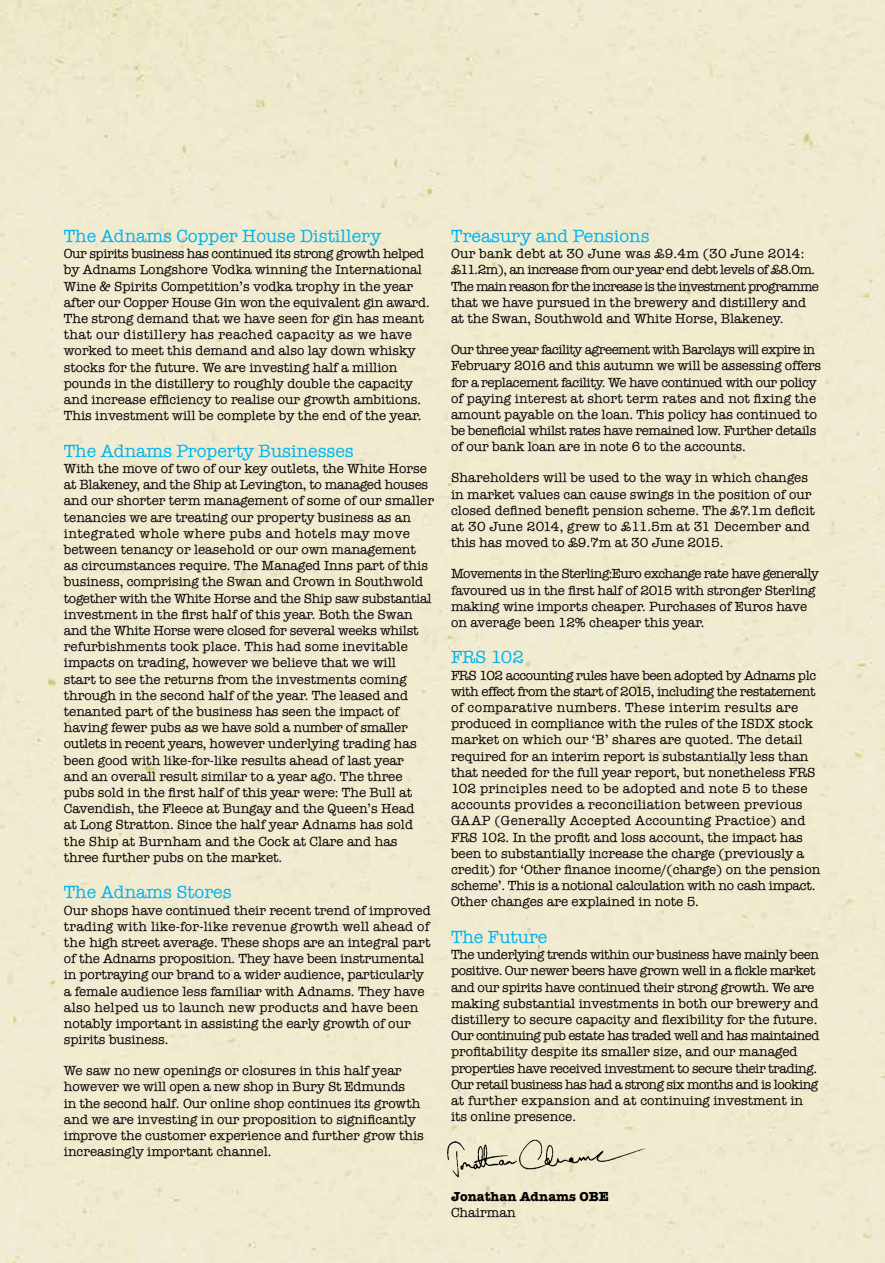
<style>
.page{position:relative;width:885px;height:1263px;background:#fff}
.page>*{position:absolute;margin:0;border:0;box-sizing:border-box;transform-origin:0 0}
.t1{font:18px "American Typewriter";color:#00b3f0}
.t2{font:13.5px/16.2px "American Typewriter";color:#000}
.t3{font:13.5px/16.2px "American Typewriter";letter-spacing:-.025em;color:#000}
.t4{font:700 13.5px "American Typewriter";color:#000}
</style>
<div class="page">
<img style="left:429px;top:1129px;width:237px;height:57px">
<h1 class="t1" style="left:64px;top:222px;width:319px">The Adnams Copper House Distillery</h1>
<p class="t2" style="left:64px;top:245px;width:367px">Our spirits business has continued its strong growth helped by Adnams Longshore Vodka winning the International Wine &amp; Spirits Competition’s vodka trophy in the year after our Copper House Gin won the equivalent gin award.<br>The strong demand that we have seen for gin has meant that our distillery has reached capacity as we have worked to meet this demand and also lay down whisky stocks for the future. We are investing half a million pounds in the distillery to roughly double the capacity and increase efficiency to realise our growth ambitions.<br>This investment will be complete by the end of the year.</p>
<h1 class="t1" style="left:64px;top:437px;width:291px">The Adnams Property Businesses</h1>
<p class="t2" style="left:64px;top:460px;width:371px">With the move of two of our key outlets, the White Horse at Blakeney, and the Ship at Levington, to managed houses and our shorter term management of some of our smaller tenancies we are treating our property business as an integrated whole where pubs and hotels may move between tenancy or leasehold or our own management<br>as circumstances require. The Managed Inns part of this business, comprising the Swan and Crown in Southwold together with the White Horse and the Ship saw substantial investment in the first half of this year. Both the Swan and the White Horse were closed for several weeks whilst refurbishments took place. This had some inevitable impacts on trading, however we believe that we will<br>start to see the returns from the investments coming through in the second half of the year. The leased and tenanted part of the business has seen the impact of having fewer pubs as we have sold a number of smaller outlets in recent years, however underlying trading has been good with like-for-like results ahead of last year<br>and an overall result similar to a year ago. The three pubs sold in the first half of this year were: The Bull at Cavendish, the Fleece at Bungay and the Queen’s Head<br>at Long Stratton. Since the half year Adnams has sold the Ship at Burnham and the Cock at Clare and has three further pubs on the market.</p>
<h1 class="t1" style="left:64px;top:878px;width:169px">The Adnams Stores</h1>
<p class="t2" style="left:64px;top:901px;width:368px">Our shops have continued their recent trend of improved trading with like-for-like revenue growth well ahead of the high street average. These shops are an integral part of the Adnams proposition. They have been instrumental in portraying our brand to a wider audience, particularly a female audience less familiar with Adnams. They have also helped us to launch new products and have been notably important in assisting the early growth of our spirits business.</p>
<p class="t2" style="left:64px;top:1062px;width:361px">We saw no new openings or closures in this half year however we will open a new shop in Bury St Edmunds<br>in the second half. Our online shop continues its growth and we are investing in our proposition to significantly improve the customer experience and further grow this increasingly important channel.</p>
<h1 class="t1" style="left:451px;top:222px;width:200px">Treasury and Pensions</h1>
<p class="t2" style="left:451px;top:245px;width:369px">Our bank debt at 30 June was £9.4m (30 June 2014: £11.2m), an increase from our year end debt levels of £8.0m.<br>The main reason for the increase is the investment programme that we have pursued in the brewery and distillery and at the Swan, Southwold and White Horse, Blakeney.</p>
<p class="t2" style="left:451px;top:341px;width:371px">Our three year facility agreement with Barclays will expire in February 2016 and this autumn we will be assessing offers for a replacement facility. We have continued with our policy of paying interest at short term rates and not fixing the amount payable on the loan. This policy has continued to be beneficial whilst rates have remained low. Further details of our bank loan are in note 6 to the accounts.</p>
<p class="t2" style="left:451px;top:469px;width:365px">Shareholders will be used to the way in which changes in market values can cause swings in the position of our closed defined benefit pension scheme. The £7.1m deficit at 30 June 2014, grew to £11.5m at 31 December and this has moved to £9.7m at 30 June 2015.</p>
<p class="t2" style="left:451px;top:565px;width:369px">Movements in the Sterling:Euro exchange rate have generally favoured us in the first half of 2015 with stronger Sterling making wine imports cheaper. Purchases of Euros have on average been 12% cheaper this year.</p>
<h1 class="t1" style="left:451px;top:644px;width:74px">FRS 102</h1>
<p class="t2" style="left:451px;top:667px;width:371px">FRS 102 accounting rules have been adopted by Adnams plc with effect from the start of 2015, including the restatement of comparative numbers. These interim results are produced in compliance with the rules of the ISDX stock market on which our ‘B’ shares are quoted. The detail required for an interim report is substantially less than that needed for the full year report, but nonetheless FRS 102 principles need to be adopted and note 5 to these accounts provides a reconciliation between previous GAAP (Generally Accepted Accounting Practice) and FRS 102. In the profit and loss account, the impact has been to substantially increase the charge (previously a credit) for ‘Other finance income/(charge) on the pension scheme’. This is a notional calculation with no cash impact.<br>Other changes are explained in note 5.</p>
<h1 class="t1" style="left:451px;top:923px;width:98px">The Future</h1>
<p class="t3" style="left:451px;top:946px;width:370px">The underlying trends within our business have mainly been positive. Our newer beers have grown well in a fickle market and our spirits have continued their strong growth. We are making substantial investments in both our brewery and distillery to secure capacity and flexibility for the future.<br>Our continuing pub estate has traded well and has maintained profitability despite its smaller size, and our managed properties have received investment to secure their trading.<br>Our retail business has had a strong six months and is looking at further expansion and at continuing investment in its online presence.</p>
<p class="t4" style="left:451px;top:1185px;width:159px">Jonathan Adnams OBE</p>
<p class="t2" style="left:451px;top:1204px;width:66px">Chairman</p>
</div>
